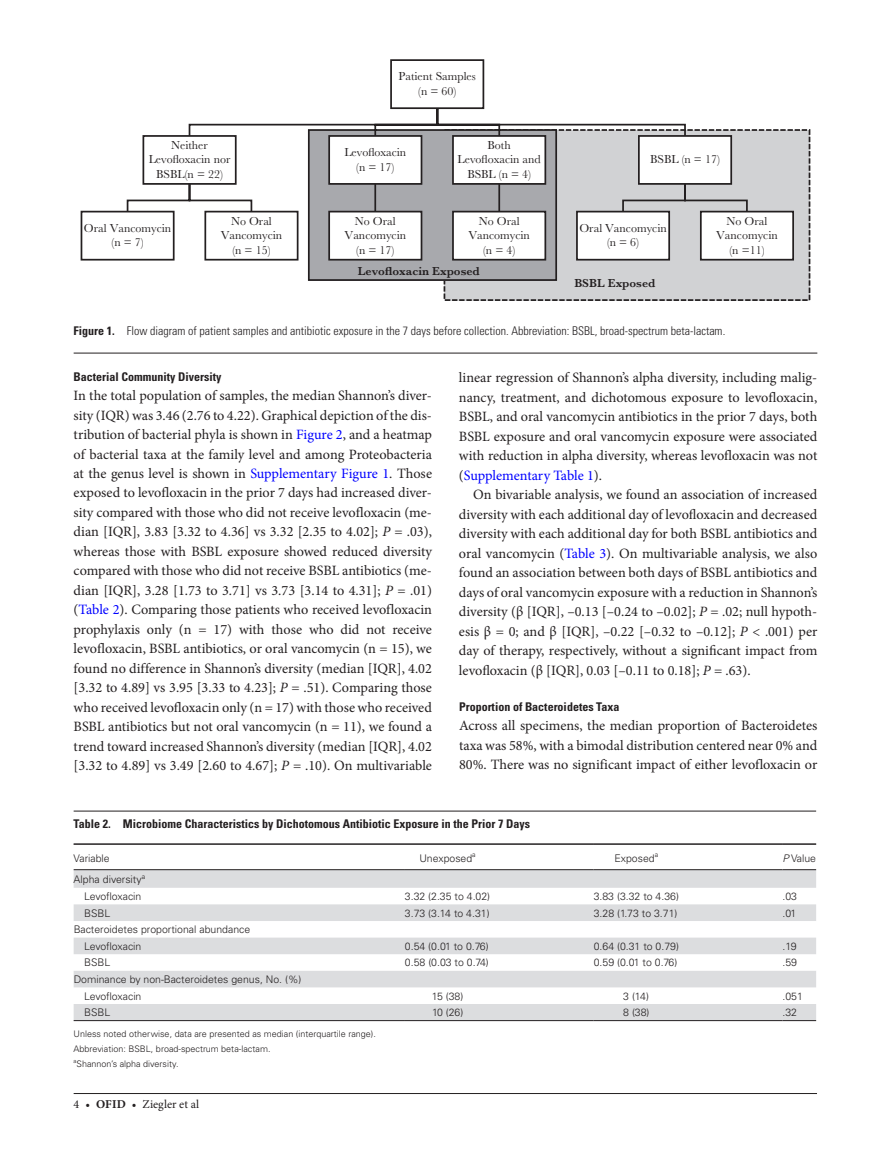
<style>
.page{position:relative;width:891px;height:1174px;background:#fff}
.page>*{position:absolute;margin:0;border:0;box-sizing:border-box;transform-origin:0 0}
.t1{font:14.25px/19.5px "Minion Pro";color:#231f20;text-align:justify}
.t2{font:12px/14.4px "Baskerville MT Std";color:#231f20;text-align:center}
.t3{font:700 condensed 12px "Univers LT Std";color:#231f20}
.t4{font:300 condensed 12px "Univers LT Std";color:#231f20}
.t5{font:600 12px "Baskerville MT Std";color:#231f20}
.t6{font:12px "Minion Pro";color:#231f20}
.t7{font:300 10.5px/16.6px "Univers LT Std";color:#231f20}
.t8{font:300 9px/15px "Univers LT Std";color:#231f20}
.t9{font:300 6.9px "Univers LT Std";color:#231f20}
.s1{font-weight:700}
.s2{color:#00f}
.s3{font-style:italic}
</style>
<div class="page">
<hr style="left:74px;top:1093px;width:743px;height:1px;background:#231f20">
<hr style="left:74px;top:811px;width:742px;height:1px;background:#231f20">
<svg style="left:74px;top:870px;width:742px;height:150px;fill:#dcdddf"></svg>
<hr style="left:74px;top:844px;width:331px;height:1px;background:#231f20">
<hr style="left:74px;top:869px;width:331px;height:1px;background:#231f20">
<hr style="left:405px;top:844px;width:189px;height:1px;background:#231f20">
<hr style="left:405px;top:869px;width:189px;height:1px;background:#231f20">
<hr style="left:594px;top:844px;width:189px;height:1px;background:#231f20">
<hr style="left:594px;top:869px;width:189px;height:1px;background:#231f20">
<hr style="left:783px;top:844px;width:33px;height:1px;background:#231f20">
<hr style="left:783px;top:869px;width:33px;height:1px;background:#231f20">
<hr style="left:74px;top:1020px;width:331px;height:1px;background:#231f20">
<hr style="left:405px;top:1020px;width:189px;height:1px;background:#231f20">
<hr style="left:594px;top:1020px;width:189px;height:1px;background:#231f20">
<hr style="left:783px;top:1020px;width:33px;height:1px;background:#231f20">
<hr style="left:74px;top:353px;width:743px;height:1px;background:#231f20">
<svg style="left:443px;top:129px;width:367px;height:172px;background:#c8c9cb"></svg>
<svg style="left:126px;top:59px;width:623px;height:223px"></svg>
<svg style="left:142px;top:134px;width:95px;height:52px"></svg>
<svg style="left:81px;top:210px;width:94px;height:51px"></svg>
<svg style="left:204px;top:210px;width:95px;height:51px"></svg>
<svg style="left:309px;top:130px;width:247px;height:150px"></svg>
<svg style="left:637px;top:134px;width:96px;height:52px"></svg>
<svg style="left:575px;top:210px;width:96px;height:51px"></svg>
<svg style="left:699px;top:210px;width:96px;height:51px"></svg>
<p class="t2" style="left:149px;top:138px;width:83px">Neither<br>Levofloxacin nor<br>BSBL(n = 22)</p>
<p class="t2" style="left:84px;top:221px;width:89px">Oral Vancomycin (n = 7)</p>
<p class="t2" style="left:221px;top:214px;width:63px">No Oral<br>Vancomycin (n = 15)</p>
<p class="t2" style="left:399px;top:69px;width:79px">Patient Samples (n = 60)</p>
<p class="t2" style="left:344px;top:145px;width:63px">Levofloxacin (n = 17)</p>
<p class="t2" style="left:345px;top:214px;width:63px">No Oral<br>Vancomycin (n = 17)</p>
<p class="t2" style="left:458px;top:138px;width:85px">Both<br>Levofloxacin and<br>BSBL (n = 4)</p>
<p class="t2" style="left:468px;top:214px;width:63px">No Oral<br>Vancomycin (n = 4)</p>
<p class="t2" style="left:650px;top:152px;width:71px">BSBL (n = 17)</p>
<p class="t2" style="left:579px;top:221px;width:89px">Oral Vancomycin (n = 6)</p>
<p class="t2" style="left:716px;top:214px;width:63px">No Oral<br>Vancomycin (n =11)</p>
<p class="t5" style="left:358px;top:264px;width:124px">Levofloxacin Exposed</p>
<p class="t5" style="left:574px;top:276px;width:82px">BSBL Exposed</p>
<p class="t4" style="left:74px;top:323px;width:653px"><span class="s1">Figure 1.</span> Flow diagram of patient samples and antibiotic exposure in the 7 days before collection. Abbreviation: BSBL, broad-spectrum beta-lactam.</p>
<p class="t3" style="left:74px;top:369px;width:149px">Bacterial Community Diversity</p>
<p class="t1" style="left:74px;top:386px;width:360px">In the total population of samples, the median Shannon’s diver&shy;sity (IQR) was 3.46 (2.76 to 4.22). Graphical depiction of the dis&shy;tribution of bacterial phyla is shown in <span class="s2">Figure 2</span>, and a heatmap of bacterial taxa at the family level and among Proteobacteria at the genus level is shown in <span class="s2">Supplementary Figure 1</span>. Those exposed to levofloxacin in the prior 7 days had increased diver&shy;sity compared with those who did not receive levofloxacin (me&shy;dian [IQR], 3.83 [3.32 to 4.36] vs 3.32 [2.35 to 4.02]; <span class="s3">P</span> = .03), whereas those with BSBL exposure showed reduced diversity compared with those who did not receive BSBL antibiotics (me&shy;dian [IQR], 3.28 [1.73 to 3.71] vs 3.73 [3.14 to 4.31]; <span class="s3">P</span> = .01) (<span class="s2">Table 2</span>). Comparing those patients who received levofloxacin prophylaxis only (n = 17) with those who did not receive levofloxacin, BSBL antibiotics, or oral vancomycin (n = 15), we found no difference in Shannon’s diversity (median [IQR], 4.02 [3.32 to 4.89] vs 3.95 [3.33 to 4.23]; <span class="s3">P</span> = .51). Comparing those who received levofloxacin only (n = 17) with those who received BSBL antibiotics but not oral vancomycin (n = 11), we found a trend toward increased Shannon’s diversity (median [IQR], 4.02 [3.32 to 4.89] vs 3.49 [2.60 to 4.67]; <span class="s3">P</span> = .10). On multivariable</p>
<p class="t1" style="left:459px;top:368px;width:360px">linear regression of Shannon’s alpha diversity, including malig&shy;nancy, treatment, and dichotomous exposure to levofloxacin, BSBL, and oral vancomycin antibiotics in the prior 7 days, both BSBL exposure and oral vancomycin exposure were associated with reduction in alpha diversity, whereas levofloxacin was not (<span class="s2">Supplementary Table 1</span>).</p>
<p class="t1" style="left:459px;top:485px;width:360px;text-indent:14px">On bivariable analysis, we found an association of increased diversity with each additional day of levofloxacin and decreased diversity with each additional day for both BSBL antibiotics and oral vancomycin (<span class="s2">Table 3</span>). On multivariable analysis, we also found an association between both days of BSBL antibiotics and days of oral vancomycin exposure with a reduction in Shannon’s diversity (β [IQR], –0.13 [–0.24 to –0.02]; <span class="s3">P</span> = .02; null hypoth&shy;esis β = 0; and β [IQR], –0.22 [–0.32 to –0.12]; <span class="s3">P</span> &lt; .001) per day of therapy, respectively, without a significant impact from levofloxacin (β [IQR], 0.03 [–0.11 to 0.18]; <span class="s3">P</span> = .63).</p>
<p class="t3" style="left:459px;top:699px;width:162px">Proportion of Bacteroidetes Taxa</p>
<p class="t1" style="left:459px;top:716px;width:360px">Across all specimens, the median proportion of Bacteroidetes taxa was 58%, with a bimodal distribution centered near 0% and 80%. There was no significant impact of either levofloxacin or</p>
<p class="t3" style="left:74px;top:816px;width:458px">Table 2. Microbiome Characteristics by Dichotomous Antibiotic Exposure in the Prior 7 Days</p>
<p class="t7" style="left:74px;top:850px;width:38px">Variable</p>
<p class="t7" style="left:419px;top:850px;width:54px">Unexposed</p>
<p class="t9" style="left:472px;top:851px;width:5px">a</p>
<p class="t7" style="left:614px;top:850px;width:42px">Exposed</p>
<p class="t9" style="left:655px;top:851px;width:5px">a</p>
<p class="t7" style="left:783px;top:850px;width:35px"><span class="s3">P</span> Value</p>
<p class="t7" style="left:74px;top:871px;width:70px">Alpha diversity</p>
<p class="t9" style="left:142px;top:872px;width:5px">a</p>
<p class="t7" style="left:84px;top:888px;width:59px">Levofloxacin</p>
<p class="t7" style="left:405px;top:888px;width:87px">3.32 (2.35 to 4.02)</p>
<p class="t7" style="left:594px;top:888px;width:87px">3.83 (3.32 to 4.36)</p>
<p class="t7" style="left:783px;top:888px;width:16px">.03</p>
<p class="t7" style="left:84px;top:904px;width:28px">BSBL</p>
<p class="t7" style="left:405px;top:904px;width:86px">3.73 (3.14 to 4.31)</p>
<p class="t7" style="left:594px;top:904px;width:85px">3.28 (1.73 to 3.71)</p>
<p class="t7" style="left:783px;top:904px;width:15px">.01</p>
<p class="t7" style="left:84px;top:921px;width:168px;text-indent:-10px">Bacteroidetes proportional abundance<br>Levofloxacin</p>
<p class="t7" style="left:405px;top:938px;width:85px">0.54 (0.01 to 0.76)</p>
<p class="t7" style="left:594px;top:938px;width:87px">0.64 (0.31 to 0.79)</p>
<p class="t7" style="left:783px;top:938px;width:16px">.19</p>
<p class="t7" style="left:84px;top:954px;width:28px">BSBL</p>
<p class="t7" style="left:405px;top:954px;width:85px">0.58 (0.03 to 0.74)</p>
<p class="t7" style="left:594px;top:954px;width:85px">0.59 (0.01 to 0.76)</p>
<p class="t7" style="left:783px;top:954px;width:16px">.59</p>
<p class="t7" style="left:84px;top:971px;width:219px;text-indent:-10px">Dominance by non-Bacteroidetes genus, No. (%)<br>Levofloxacin</p>
<p class="t7" style="left:432px;top:987px;width:33px">15 (38)</p>
<p class="t7" style="left:623px;top:987px;width:27px">3 (14)</p>
<p class="t7" style="left:783px;top:987px;width:22px">.051</p>
<p class="t7" style="left:84px;top:1004px;width:28px">BSBL</p>
<p class="t7" style="left:432px;top:1004px;width:33px">10 (26)</p>
<p class="t7" style="left:623px;top:1004px;width:28px">8 (38)</p>
<p class="t7" style="left:783px;top:1004px;width:16px">.32</p>
<p class="t8" style="left:74px;top:1027px;width:304px">Unless noted otherwise, data are presented as median (interquartile range).<br>Abbreviation: BSBL, broad-spectrum beta-lactam.<br><sup>a</sup>Shannon’s alpha diversity.</p>
<p class="t6" style="left:74px;top:1096px;width:127px">4 • <span class="s1">ofid</span> • Ziegler et al</p>
</div>
